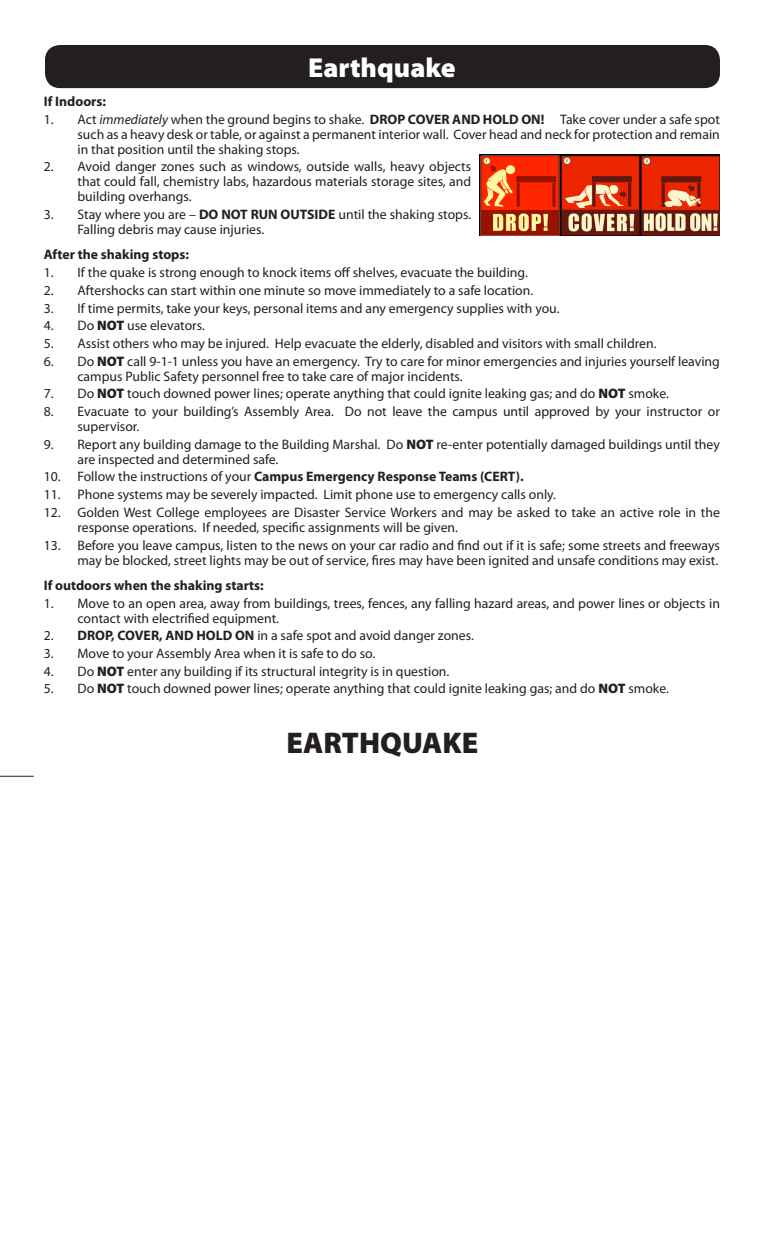
<style>
.page{position:relative;width:765px;height:1260px;background:#fff}
.page>*{position:absolute;margin:0;border:0;box-sizing:border-box;transform-origin:0 0}
.Sub_Heads{font:900 30px "Myriad Pro";color:#231f20}
.Sub_Heads-2{font:900 27.5px "Myriad Pro";color:#fff}
.Body_Copy{font:13.75px/15px "Myriad Pro";color:#231f20}
.Body_Copy-2{font:700 13.75px "Myriad Pro";color:#231f20}
.s1{font-style:italic}
.s2{font-weight:700}
.s3{font-weight:900}
.s4{font-weight:400}
</style>
<div class="page">
<img style="left:480px;top:154px;width:240px;height:81px">
<hr style="left:0;top:776px;width:34px;height:1px;background:#231f20">
<div style="left:45px;top:45px;width:675px;height:43px;background:#231f20;border-radius:15px"></div>
<p class="Sub_Heads-2" style="left:308px;top:52px;width:149px">Earthquake</p>
<p class="Body_Copy-2" style="left:44px;top:92px;width:64px">If Indoors:</p>
<p class="Body_Copy" style="left:78px;top:111px;width:644px;text-align:justify;text-indent:-34px">1. Act <span class="s1">immediately</span> when the ground begins to shake. <span class="s2">DROP COVER AND HOLD ON!</span> Take cover under a safe spot such as a heavy desk or table, or against a permanent interior wall. Cover head and neck for protection and remain in that position until the shaking stops.</p>
<p class="Body_Copy" style="left:78px;top:159px;width:395px;text-align:justify;text-indent:-34px">2. Avoid danger zones such as windows, outside walls, heavy objects that could fall, chemistry labs, hazardous materials storage sites, and building overhangs.</p>
<p class="Body_Copy" style="left:78px;top:207px;width:395px;text-indent:-34px">3. Stay where you are – <span class="s2">DO NOT RUN OUTSIDE</span> until the shaking stops.<br>Falling debris may cause injuries.</p>
<p class="Body_Copy-2" style="left:44px;top:246px;width:147px">After the shaking stops:</p>
<p class="Body_Copy" style="left:44px;top:265px;width:486px">1. If the quake is strong enough to knock items off shelves, evacuate the building.</p>
<p class="Body_Copy" style="left:44px;top:283px;width:491px">2. Aftershocks can start within one minute so move immediately to a safe location.</p>
<p class="Body_Copy" style="left:44px;top:300px;width:517px">3. If time permits, take your keys, personal items and any emergency supplies with you.</p>
<p class="Body_Copy" style="left:44px;top:318px;width:163px">4. Do <span class="s3">NOT</span> use elevators.</p>
<p class="Body_Copy" style="left:44px;top:336px;width:614px">5. Assist others who may be injured. Help evacuate the elderly, disabled and visitors with small children.</p>
<p class="Body_Copy" style="left:78px;top:353px;width:644px;text-indent:-34px">6. Do <span class="s3">NOT</span> call 9-1-1 unless you have an emergency. Try to care for minor emergencies and injuries yourself leaving campus Public Safety personnel free to take care of major incidents.</p>
<p class="Body_Copy" style="left:44px;top:386px;width:627px">7. Do <span class="s3">NOT</span> touch downed power lines; operate anything that could ignite leaking gas; and do <span class="s3">NOT</span> smoke.</p>
<p class="Body_Copy" style="left:78px;top:404px;width:644px;text-indent:-34px">8. Evacuate to your building’s Assembly Area. Do not leave the campus until approved by your instructor or supervisor.</p>
<p class="Body_Copy" style="left:78px;top:436px;width:644px;text-indent:-34px">9. Report any building damage to the Building Marshal. Do <span class="s3">NOT</span> re-enter potentially damaged buildings until they are inspected and determined safe.</p>
<p class="Body_Copy-2" style="left:44px;top:468px;width:481px"><span class="s4">10. Follow the instructions of your</span> Campus Emergency Response Teams (CERT).</p>
<p class="Body_Copy" style="left:44px;top:487px;width:514px">11. Phone systems may be severely impacted. Limit phone use to emergency calls only.</p>
<p class="Body_Copy" style="left:78px;top:505px;width:644px;text-indent:-34px">12. Golden West College employees are Disaster Service Workers and may be asked to take an active role in the response operations. If needed, specific assignments will be given.</p>
<p class="Body_Copy" style="left:44px;top:537px;width:678px;text-align:right">13. Before you leave campus, listen to the news on your car radio and find out if it is safe; some streets and freeways may be blocked, street lights may be out of service, fires may have been ignited and unsafe conditions may exist.</p>
<p class="Body_Copy-2" style="left:44px;top:576px;width:222px">If outdoors when the shaking starts:</p>
<p class="Body_Copy" style="left:78px;top:595px;width:644px;text-indent:-34px">1. Move to an open area, away from buildings, trees, fences, any falling hazard areas, and power lines or objects in contact with electrified equipment.</p>
<p class="Body_Copy" style="left:44px;top:628px;width:432px">2. <span class="s2">DROP, COVER, AND HOLD ON</span> in a safe spot and avoid danger zones.</p>
<p class="Body_Copy" style="left:44px;top:646px;width:333px">3. Move to your Assembly Area when it is safe to do so.</p>
<p class="Body_Copy" style="left:44px;top:663px;width:407px">4. Do <span class="s3">NOT</span> enter any building if its structural integrity is in question.</p>
<p class="Body_Copy" style="left:44px;top:681px;width:627px">5. Do <span class="s3">NOT</span> touch downed power lines; operate anything that could ignite leaking gas; and do <span class="s3">NOT</span> smoke.</p>
<p class="Sub_Heads" style="left:287px;top:726px;width:193px">EARTHQUAKE</p>
</div>
